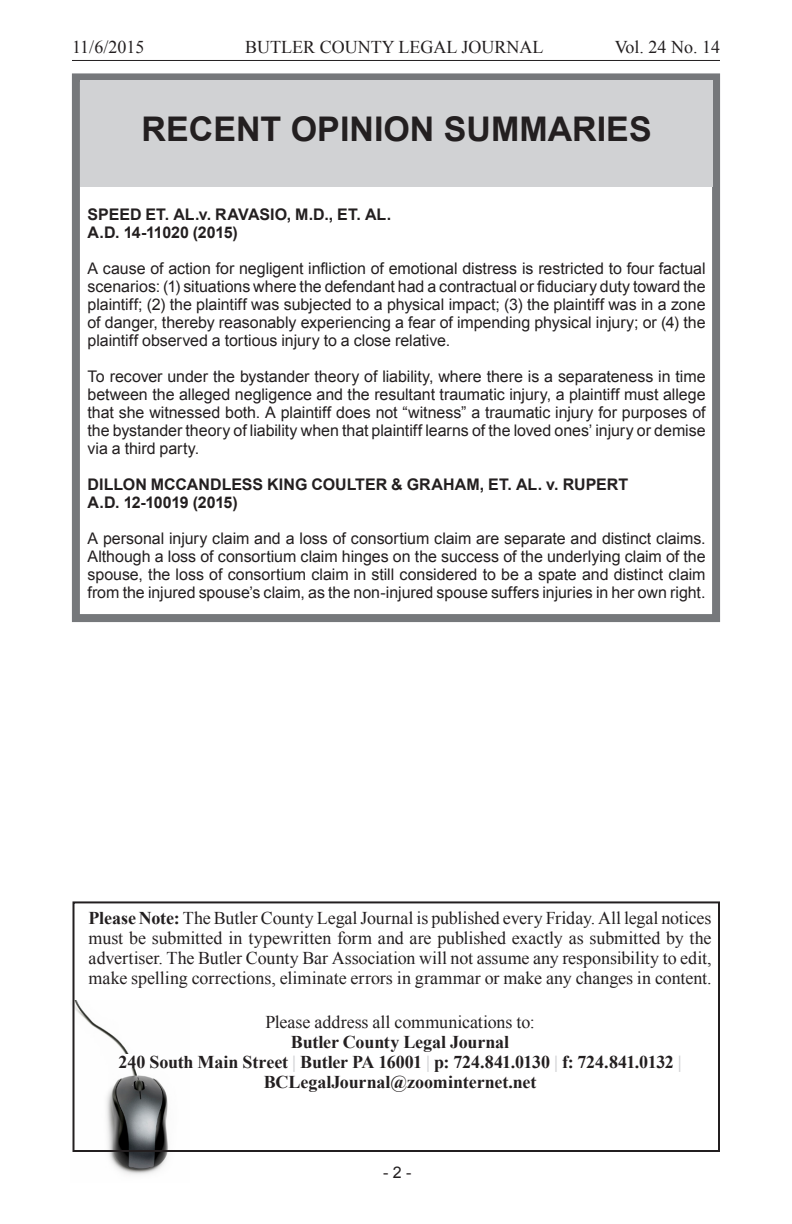
<style>
.page{position:relative;width:792px;height:1224px;background:#fff}
.page>*{position:absolute;margin:0;border:0;box-sizing:border-box;transform-origin:0 0}
.t1{font:700 34px "Arial";color:#231f20}
.t2{font:18px/20px "Times New Roman";color:#231f20;text-align:justify}
.t3{font:700 18px/20px "Times New Roman";letter-spacing:-.005em;color:#231f20;text-align:center}
.Body{font:16px/18px "Arial";letter-spacing:-.005em;color:#231f20;text-align:justify}
.Body-2{font:700 16px "Arial";color:#231f20}
.Body-3{font:700 16px "Arial";letter-spacing:-.025em;color:#231f20}
.s1{font-weight:700}
.s2{color:#d1d2d4}
</style>
<div class="page">
<hr style="left:72px;top:60px;width:648px;height:1px;background:#231f20">
<img style="left:75px;top:1001px;width:94px;height:174px">
<div style="left:72px;top:901px;width:648px;height:251px;border:2px solid #231f20"></div>
<div style="left:123px;top:1055px;width:15px;height:13px;background:#fff"></div>
<div style="left:72px;top:73px;width:648px;height:549px;border:8px solid #76787b"></div>
<div style="left:80px;top:80px;width:632px;height:106px;background:#d1d2d4"></div>
<p class="t2" style="left:72px;top:37px;width:74px">11/6/2015</p>
<p class="t2" style="left:245px;top:37px;width:300px">BUTLER COUNTY LEGAL JOURNAL</p>
<p class="t2" style="left:615px;top:37px;width:107px">Vol. 24 No. 14</p>
<p class="t1" style="left:142px;top:107px;width:512px">RECENT OPINION SUMMARIES</p>
<p class="Body-2" style="left:88px;top:204px;width:305px">SPEED ET. AL.v. RAVASIO, M.D., ET. AL.</p>
<p class="Body-3" style="left:88px;top:222px;width:152px">A.D. 14-11020 (2015)</p>
<p class="Body" style="left:88px;top:260px;width:620px">A cause of action for negligent infliction of emotional distress is restricted to four factual scenarios: (1) situations where the defendant had a contractual or fiduciary duty toward the plaintiff; (2) the plaintiff was subjected to a physical impact; (3) the plaintiff was in a zone of danger, thereby reasonably experiencing a fear of impending physical injury; or (4) the plaintiff observed a tortious injury to a close relative.</p>
<p class="Body" style="left:88px;top:368px;width:620px">To recover under the bystander theory of liability, where there is a separateness in time between the alleged negligence and the resultant traumatic injury, a plaintiff must allege that she witnessed both. A plaintiff does not “witness” a traumatic injury for purposes of the bystander theory of liability when that plaintiff learns of the loved ones’ injury or demise via a third party.</p>
<p class="Body-2" style="left:88px;top:474px;width:542px">DILLON MCCANDLESS KING COULTER &amp; GRAHAM, ET. AL. v. RUPERT</p>
<p class="Body-3" style="left:88px;top:492px;width:152px">A.D. 12-10019 (2015)</p>
<p class="Body" style="left:88px;top:530px;width:620px">A personal injury claim and a loss of consortium claim are separate and distinct claims.<br>Although a loss of consortium claim hinges on the success of the underlying claim of the spouse, the loss of consortium claim in still considered to be a spate and distinct claim from the injured spouse’s claim, as the non-injured spouse suffers injuries in her own right.</p>
<p class="t2" style="left:89px;top:907px;width:624px"><span class="s1">Please Note:</span> The Butler County Legal Journal is published every Friday. All legal notices must be submitted in typewritten form and are published exactly as submitted by the advertiser. The Butler County Bar Association will not assume any responsibility to edit, make spelling corrections, eliminate errors in grammar or make any changes in content.</p>
<p class="t2" style="left:266px;top:1011px;width:271px">Please address all communications to:</p>
<p class="t3" style="left:291px;top:1031px;width:220px">Butler County Legal Journal</p>
<p class="t3" style="left:118px;top:1051px;width:565px">240 South Main Street <span class="s2">|</span> Butler PA 16001 <span class="s2">|</span> p: 724.841.0130 <span class="s2">|</span> f: 724.841.0132 <span class="s2">|<br></span>BCLegalJournal@zoominternet.net</p>
<p class="Body" style="left:383px;top:1163px;width:30px">- 2 -</p>
</div>
